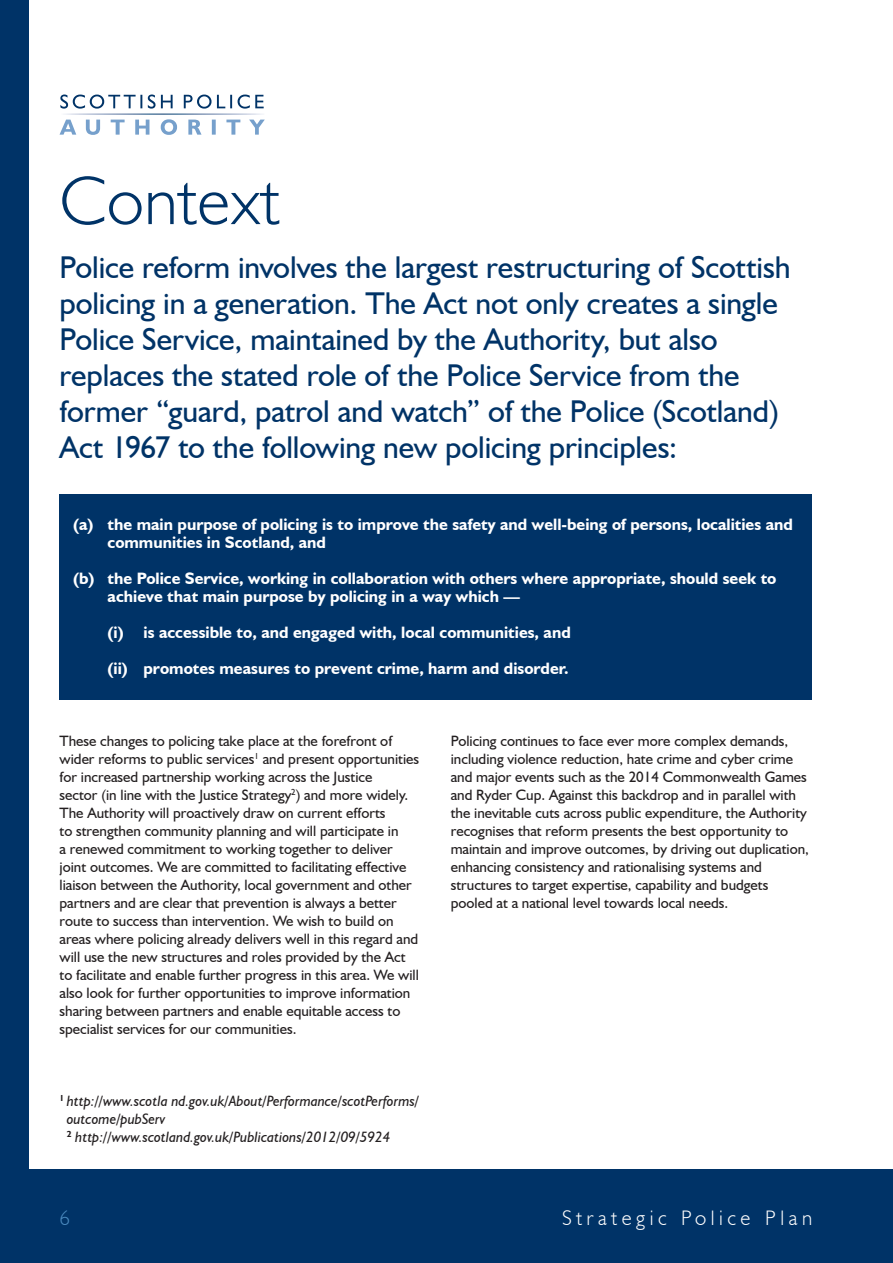
<style>
.page{position:relative;width:893px;height:1263px;background:#fff}
.page>*{position:absolute;margin:0;border:0;box-sizing:border-box;transform-origin:0 0}
.Large_Head{font:300 69px "Humanist 521 BT";letter-spacing:.01em;color:#003367}
.Intro_Paragraph{font:31.5px/36px "Humanist 521 BT";letter-spacing:-.005em;color:#003367}
.t1{font:300 21px "Humanist 521 BT";letter-spacing:.22em;color:#fff}
.t2{font:300 21px "Humanist 521 BT";color:#4a89be}
.Blue_Box{font:700 16.5px/18px "Humanist 521 BT";color:#fff}
.Body{font:15px/18px "Humanist 521 BT";color:#231f20}
.Large_Head-2{font:italic 15px/18px "Humanist 521 BT";color:#231f20}
</style>
<div class="page">
<div style="left:0;top:1170px;width:893px;height:93px;background:#003367"></div>
<div style="left:0;top:0;width:29px;height:1182px;background:#003367"></div>
<svg style="left:60px;top:119px;width:205px;height:16px"></svg>
<svg style="left:60px;top:94px;width:204px;height:15px"></svg>
<div style="left:60px;top:494px;width:752px;height:205px;background:#003367"></div>
<p class="Large_Head" style="left:60px;top:158px;width:221px">Context</p>
<p class="Intro_Paragraph" style="left:60px;top:249px;width:733px">Police reform involves the largest restructuring of Scottish policing in a generation. The Act not only creates a single Police Service, maintained by the Authority, but also replaces the stated role of the Police Service from the former “guard, patrol and watch” of the Police (Scotland)<br>Act 1967 to the following new policing principles:</p>
<p class="Blue_Box" style="left:108px;top:515px;width:687px;text-indent:-34px">(a) the main purpose of policing is to improve the safety and well-being of persons, localities and communities in Scotland, and</p>
<p class="Blue_Box" style="left:108px;top:569px;width:670px;text-indent:-34px">(b) the Police Service, working in collaboration with others where appropriate, should seek to achieve that main purpose by policing in a way which —</p>
<p class="Blue_Box" style="left:108px;top:623px;width:465px">(i) is accessible to, and engaged with, local communities, and</p>
<p class="Blue_Box" style="left:108px;top:659px;width:463px">(ii) promotes measures to prevent crime, harm and disorder.</p>
<p class="Body" style="left:60px;top:732px;width:361px">These changes to policing take place at the forefront of wider reforms to public services<sup>1</sup> and present opportunities for increased partnership working across the Justice<br>sector (in line with the Justice Strategy<sup>2</sup>) and more widely.<br>The Authority will proactively draw on current efforts<br>to strengthen community planning and will participate in<br>a renewed commitment to working together to deliver joint outcomes. We are committed to facilitating effective liaison between the Authority, local government and other partners and are clear that prevention is always a better route to success than intervention. We wish to build on areas where policing already delivers well in this regard and will use the new structures and roles provided by the Act to facilitate and enable further progress in this area. We will also look for further opportunities to improve information sharing between partners and enable equitable access to specialist services for our communities.</p>
<p class="Body" style="left:451px;top:732px;width:360px">Policing continues to face ever more complex demands, including violence reduction, hate crime and cyber crime and major events such as the 2014 Commonwealth Games and Ryder Cup. Against this backdrop and in parallel with the inevitable cuts across public expenditure, the Authority recognises that reform presents the best opportunity to maintain and improve outcomes, by driving out duplication, enhancing consistency and rationalising systems and structures to target expertise, capability and budgets pooled at a national level towards local needs.</p>
<p class="Large_Head-2" style="left:67px;top:1092px;width:354px;text-indent:-7px"><sup>1</sup> http://www.scotla nd.gov.uk/About/Performance/scotPerforms/ outcome/pubServ<br><sup>2</sup> http://www.scotland.gov.uk/Publications/2012/09/5924</p>
<h3 class="t2" style="left:60px;top:1205px;width:12px">6</h3>
<h3 class="t1" style="left:562px;top:1205px;width:251px">Strategic Police Plan</h3>
</div>
